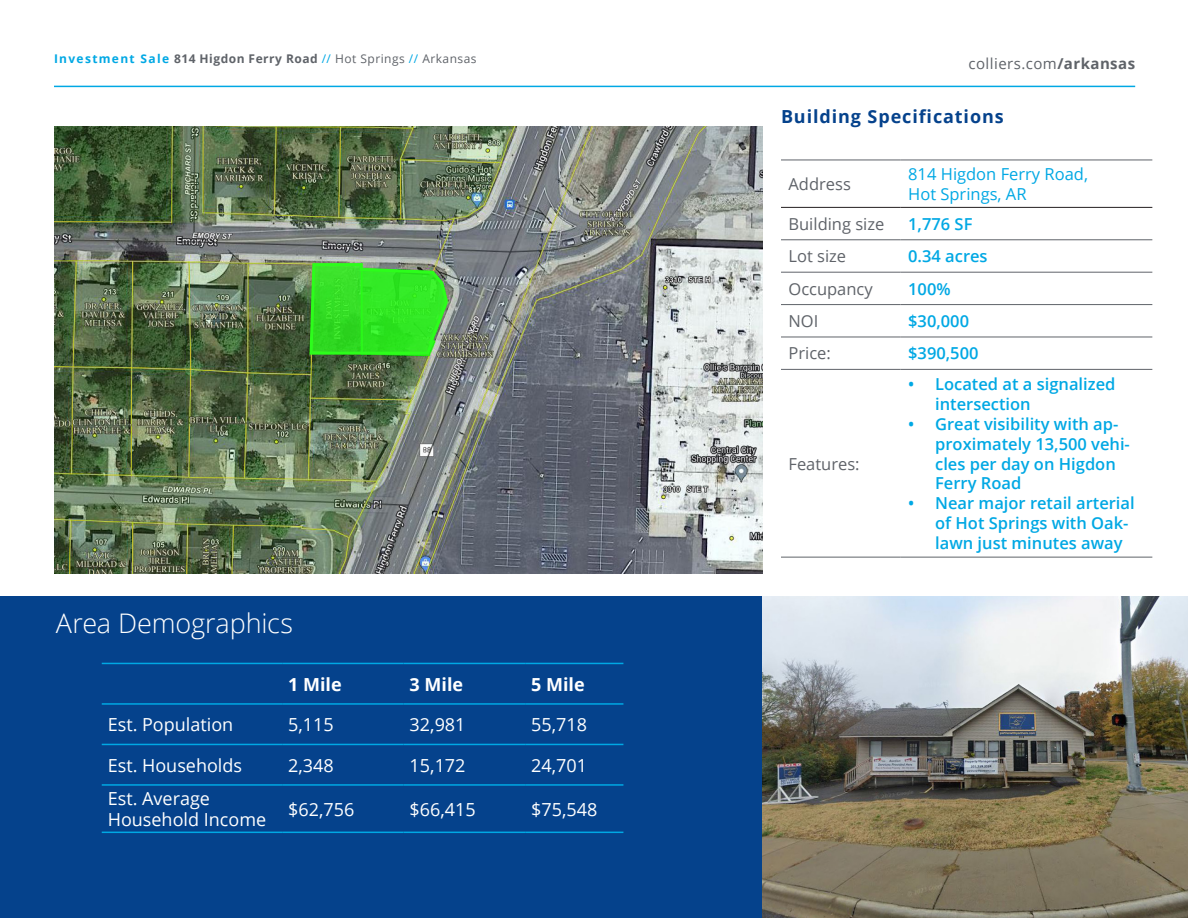
<style>
.page{position:relative;width:1188px;height:918px;background:#fff}
.page>*{position:absolute;margin:0;border:0;box-sizing:border-box;transform-origin:0 0}
.t1{font:300 27px "Open Sans";letter-spacing:-.005em;color:#fff}
.t2{font:18px/21.6px "Open Sans";color:#fff}
.Area_Subhead{font:700 18px "Open Sans";letter-spacing:.05em;color:#05428c}
.t3{font:700 18px "Open Sans";color:#fff}
.Table_1_Value{font:600 16.5px/19.8px "Open Sans";color:#00a8e4}
.Table_1_Label{font:16.5px "Open Sans";color:#5f6369}
.Table_1_Value-2{font:16.5px "Open Sans";color:#00a8e4}
.t4{font:15px "Open Sans";letter-spacing:.03em;color:#5f6369}
.t5{font:700 12px "Open Sans";letter-spacing:.04em;color:#5f6369}
.s1{color:#00a8e4}
.s2{font-weight:400;color:#00a8e4}
.s3{font-weight:400}
.s4{font-weight:700}
</style>
<div class="page">
<div style="left:0;top:596px;width:1188px;height:322px;background:#05428c"></div>
<img style="left:762px;top:596px;width:426px;height:322px">
<img style="left:54px;top:126px;width:708px;height:447px">
<svg style="left:308px;top:262px;width:141px;height:94px;background:#3bd82e"></svg>
<hr style="left:54px;top:86px;width:1081px;height:1px;background:#00a8e4">
<hr style="left:781px;top:160px;width:120px;height:1px;background:#5f6369">
<hr style="left:901px;top:160px;width:251px;height:1px;background:#5f6369">
<hr style="left:781px;top:207px;width:120px;height:1px;background:#231f20">
<hr style="left:901px;top:207px;width:251px;height:1px;background:#231f20">
<hr style="left:781px;top:240px;width:120px;height:1px;background:#5f6369">
<hr style="left:901px;top:240px;width:251px;height:1px;background:#5f6369">
<hr style="left:781px;top:272px;width:120px;height:1px;background:#5f6369">
<hr style="left:901px;top:272px;width:251px;height:1px;background:#5f6369">
<hr style="left:781px;top:304px;width:120px;height:1px;background:#5f6369">
<hr style="left:901px;top:304px;width:251px;height:1px;background:#5f6369">
<hr style="left:781px;top:337px;width:120px;height:1px;background:#5f6369">
<hr style="left:901px;top:337px;width:251px;height:1px;background:#5f6369">
<hr style="left:781px;top:369px;width:120px;height:1px;background:#5f6369">
<hr style="left:901px;top:369px;width:251px;height:1px;background:#5f6369">
<hr style="left:781px;top:557px;width:120px;height:1px;background:#5f6369">
<hr style="left:901px;top:557px;width:251px;height:1px;background:#5f6369">
<hr style="left:102px;top:663px;width:180px;height:1px;background:#00a8e4">
<hr style="left:282px;top:663px;width:122px;height:1px;background:#00a8e4">
<hr style="left:404px;top:663px;width:121px;height:1px;background:#00a8e4">
<hr style="left:525px;top:663px;width:98px;height:1px;background:#00a8e4">
<hr style="left:102px;top:703px;width:180px;height:2px;background:#00a8e4">
<hr style="left:282px;top:703px;width:122px;height:2px;background:#00a8e4">
<hr style="left:404px;top:703px;width:121px;height:2px;background:#00a8e4">
<hr style="left:525px;top:703px;width:98px;height:2px;background:#00a8e4">
<hr style="left:102px;top:744px;width:180px;height:1px;background:#00a8e4">
<hr style="left:282px;top:744px;width:122px;height:1px;background:#00a8e4">
<hr style="left:404px;top:744px;width:121px;height:1px;background:#00a8e4">
<hr style="left:525px;top:744px;width:98px;height:1px;background:#00a8e4">
<hr style="left:102px;top:784px;width:180px;height:2px;background:#00a8e4">
<hr style="left:282px;top:784px;width:122px;height:2px;background:#00a8e4">
<hr style="left:404px;top:784px;width:121px;height:2px;background:#00a8e4">
<hr style="left:525px;top:784px;width:98px;height:2px;background:#00a8e4">
<hr style="left:102px;top:832px;width:180px;height:1px;background:#00a8e4">
<hr style="left:282px;top:832px;width:122px;height:1px;background:#00a8e4">
<hr style="left:404px;top:832px;width:121px;height:1px;background:#00a8e4">
<hr style="left:525px;top:832px;width:98px;height:1px;background:#00a8e4">
<p class="t5" style="left:54px;top:50px;width:424px"><span class="s1">Investment Sale</span> 814 Higdon Ferry Road <span class="s2">//</span> <span class="s3">Hot Springs</span> <span class="s2">//</span> <span class="s3">Arkansas</span></p>
<p class="t1" style="left:56px;top:604px;width:239px">Area Demographics</p>
<p class="t3" style="left:288px;top:671px;width:55px">1 Mile</p>
<p class="t3" style="left:410px;top:671px;width:55px">3 Mile</p>
<p class="t3" style="left:531px;top:671px;width:55px">5 Mile</p>
<p class="t2" style="left:108px;top:713px;width:127px">Est. Population</p>
<p class="t2" style="left:288px;top:713px;width:47px">5,115</p>
<p class="t2" style="left:410px;top:713px;width:57px">32,981</p>
<p class="t2" style="left:531px;top:713px;width:57px">55,718</p>
<p class="t2" style="left:108px;top:754px;width:136px">Est. Households</p>
<p class="t2" style="left:288px;top:754px;width:47px">2,348</p>
<p class="t2" style="left:410px;top:754px;width:57px">15,172</p>
<p class="t2" style="left:531px;top:754px;width:57px">24,701</p>
<p class="t2" style="left:108px;top:787px;width:160px">Est. Average<br>Household Income</p>
<p class="t2" style="left:288px;top:798px;width:68px">$62,756</p>
<p class="t2" style="left:410px;top:798px;width:68px">$66,415</p>
<p class="t2" style="left:531px;top:798px;width:68px">$75,548</p>
<p class="t4" style="left:969px;top:54px;width:168px">colliers.com<span class="s4">/arkansas</span></p>
<p class="Area_Subhead" style="left:781px;top:104px;width:224px">Building Specifications</p>
<p class="Table_1_Label" style="left:789px;top:173px;width:64px">Address</p>
<p class="Table_1_Value-2" style="left:908px;top:163px;width:181px">814 Higdon Ferry Road,</p>
<p class="Table_1_Value-2" style="left:908px;top:183px;width:120px">Hot Springs, AR</p>
<p class="Table_1_Label" style="left:789px;top:213px;width:97px">Building size</p>
<p class="Table_1_Value" style="left:908px;top:214px;width:66px">1,776 SF</p>
<p class="Table_1_Label" style="left:789px;top:245px;width:59px">Lot size</p>
<p class="Table_1_Value" style="left:908px;top:246px;width:81px">0.34 acres</p>
<p class="Table_1_Label" style="left:789px;top:277px;width:86px">Occupancy</p>
<p class="Table_1_Value" style="left:908px;top:278px;width:44px">100%</p>
<p class="Table_1_Label" style="left:789px;top:310px;width:31px">NOI</p>
<p class="Table_1_Value" style="left:908px;top:311px;width:62px">$30,000</p>
<p class="Table_1_Label" style="left:789px;top:342px;width:44px">Price:</p>
<p class="Table_1_Value" style="left:908px;top:343px;width:72px">$390,500</p>
<p class="Table_1_Label" style="left:789px;top:452px;width:73px">Features:</p>
<p class="Table_1_Value" style="left:935px;top:374px;width:182px;text-indent:-27px">• Located at a signalized intersection</p>
<p class="Table_1_Value" style="left:935px;top:414px;width:196px;text-indent:-27px">• Great visibility with ap&shy;proximately 13,500 vehi&shy;cles per day on Higdon<br>Ferry Road</p>
<p class="Table_1_Value" style="left:935px;top:493px;width:201px;text-indent:-27px">• Near major retail arterial of Hot Springs with Oak&shy;lawn just minutes away</p>
</div>
